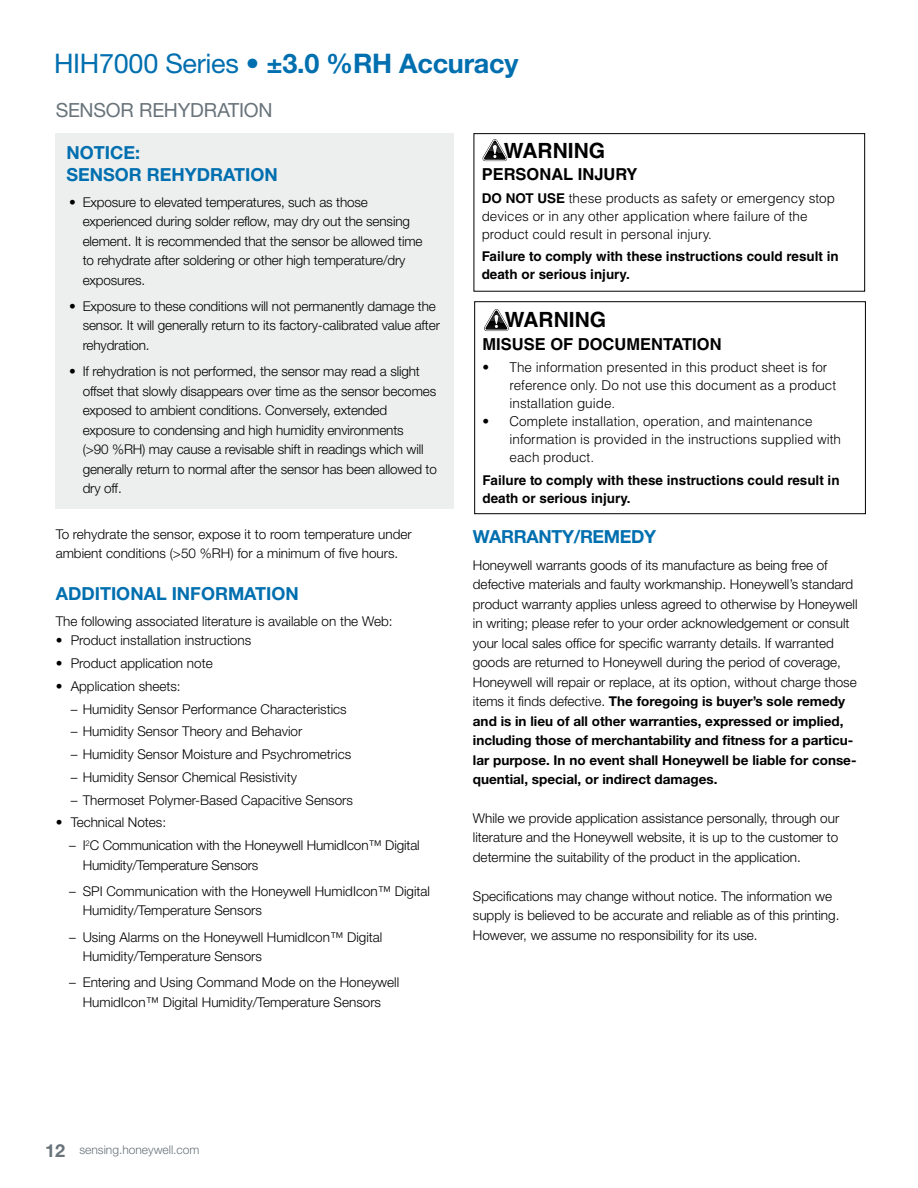
<style>
.page{position:relative;width:918px;height:1188px;background:#fff}
.page>*{position:absolute;margin:0;border:0;box-sizing:border-box;transform-origin:0 0}
.t1{font:700 27px "Helvetica Neue LT Std";letter-spacing:-.01em;color:#006faf}
.t2{font:700 21px "Helvetica LT Std";color:#000}
.t3{font:19.5px "Helvetica Neue LT Std";letter-spacing:-.015em;color:#68737a}
.t4{font:700 18px/21.6px "Helvetica Neue LT Std";color:#006faf}
.t5{font:700 16.5px "Helvetica LT Std";color:#000}
.t6{font:300 13.5px/19.5px "Helvetica Neue LT Std";color:#000}
.t7{font:300 13.5px/18px "Helvetica LT Std";color:#000}
.t8{font:700 13.5px/18px "Helvetica LT Std";color:#000}
.t9{font:300 12px "Helvetica Neue LT Std";color:#68737a}
.s1{font-weight:400}
.s2{font-weight:700}
.s3{font-weight:700;font-size:18px}
</style>
<div class="page">
<div style="left:55px;top:133px;width:399px;height:376px;background:#edeeee"></div>
<div style="left:474px;top:133px;width:391px;height:159px;border:1px solid #000"></div>
<div style="left:474px;top:301px;width:392px;height:213px;border:1px solid #000"></div>
<svg style="left:482px;top:139px;width:25px;height:22px"></svg>
<svg style="left:484px;top:309px;width:25px;height:22px"></svg>
<h1 class="t1" style="left:54px;top:47px;width:466px"><span class="s1">HIH7000 Series •</span> ±3.0 %RH Accuracy</h1>
<h3 class="t3" style="left:56px;top:99px;width:218px">SENSOR REHYDRATION</h3>
<h3 class="t4" style="left:67px;top:141px;width:210px">NOTICE:<br>SENSOR REHYDRATION</h3>
<p class="t6" style="left:83px;top:192px;width:341px;text-indent:-14px">• Exposure to elevated temperatures, such as those experienced during solder reflow, may dry out the sensing element. It is recommended that the sensor be allowed time to rehydrate after soldering or other high temperature/dry exposures.</p>
<p class="t6" style="left:83px;top:296px;width:359px;text-indent:-14px">• Exposure to these conditions will not permanently damage the sensor. It will generally return to its factory-calibrated value after rehydration.</p>
<p class="t6" style="left:83px;top:361px;width:356px;text-indent:-14px">• If rehydration is not performed, the sensor may read a slight offset that slowly disappears over time as the sensor becomes exposed to ambient conditions. Conversely, extended exposure to condensing and high humidity environments<br>(&gt;90 %RH) may cause a revisable shift in readings which will generally return to normal after the sensor has been allowed to dry off.</p>
<p class="t6" style="left:56px;top:524px;width:358px">To rehydrate the sensor, expose it to room temperature under ambient conditions (&gt;50 %RH) for a minimum of five hours.</p>
<h3 class="t4" style="left:56px;top:582px;width:242px">ADDITIONAL INFORMATION</h3>
<p class="t6" style="left:56px;top:611px;width:338px">The following associated literature is available on the Web:</p>
<p class="t6" style="left:56px;top:631px;width:197px">• Product installation instructions</p>
<p class="t6" style="left:56px;top:653px;width:159px">• Product application note</p>
<p class="t6" style="left:56px;top:676px;width:127px">• Application sheets:</p>
<p class="t6" style="left:71px;top:699px;width:278px">– Humidity Sensor Performance Characteristics</p>
<p class="t6" style="left:71px;top:721px;width:233px">– Humidity Sensor Theory and Behavior</p>
<p class="t6" style="left:71px;top:744px;width:282px">– Humidity Sensor Moisture and Psychrometrics</p>
<p class="t6" style="left:71px;top:767px;width:228px">– Humidity Sensor Chemical Resistivity</p>
<p class="t6" style="left:71px;top:790px;width:284px">– Thermoset Polymer-Based Capacitive Sensors</p>
<p class="t6" style="left:56px;top:812px;width:112px">• Technical Notes:</p>
<p class="t6" style="left:83px;top:835px;width:339px;text-indent:-14px">– I<sup>2</sup>C Communication with the Honeywell HumidIcon™ Digital<br>Humidity/Temperature Sensors</p>
<p class="t6" style="left:83px;top:881px;width:349px;text-indent:-14px">– SPI Communication with the Honeywell HumidIcon™ Digital<br>Humidity/Temperature Sensors</p>
<p class="t6" style="left:83px;top:927px;width:301px;text-indent:-14px">– Using Alarms on the Honeywell HumidIcon™ Digital<br>Humidity/Temperature Sensors</p>
<p class="t6" style="left:69px;top:972px;width:332px;text-align:center">– Entering and Using Command Mode on the Honeywell<br>HumidIcon™ Digital Humidity/Temperature Sensors</p>
<h2 class="t2" style="left:504px;top:138px;width:103px">WARNING</h2>
<p class="t5" style="left:482px;top:165px;width:157px">PERSONAL INJURY</p>
<p class="t7" style="left:482px;top:189px;width:355px"><span class="s2">DO NOT USE</span> these products as safety or emergency stop devices or in any other application where failure of the product could result in personal injury.</p>
<p class="t8" style="left:482px;top:247px;width:359px">Failure to comply with these instructions could result in death or serious injury.</p>
<h2 class="t2" style="left:505px;top:307px;width:103px">WARNING</h2>
<p class="t5" style="left:483px;top:334px;width:241px">MISUSE OF DOCUMENTATION</p>
<p class="t7" style="left:510px;top:358px;width:328px;text-indent:-27px">• The information presented in this product sheet is for reference only. Do not use this document as a product installation guide.</p>
<p class="t7" style="left:510px;top:412px;width:333px;text-indent:-27px">• Complete installation, operation, and maintenance information is provided in the instructions supplied with each product.</p>
<p class="t8" style="left:483px;top:471px;width:359px">Failure to comply with these instructions could result in death or serious injury.</p>
<h3 class="t4" style="left:473px;top:526px;width:79px">WARRANTY</h3>
<h3 class="t4" style="left:574px;top:526px;width:33px">/REMEDY</h3>
<p class="t6" style="left:473px;top:555px;width:386px">Honeywell warrants goods of its manufacture as being free of defective materials and faulty workmanship. Honeywell’s standard product warranty applies unless agreed to otherwise by Honeywell in writing; please refer to your order acknowledgement or consult your local sales office for specific warranty details. If warranted goods are returned to Honeywell during the period of coverage, Honeywell will repair or replace, at its option, without charge those items it finds defective. <span class="s2">The foregoing is buyer’s sole remedy and is in lieu of all other warranties, expressed or implied, including those of merchantability and fitness for a particu&shy;lar purpose. In no event shall Honeywell be liable for conse&shy;quential, special, or indirect damages.</span></p>
<p class="t6" style="left:473px;top:808px;width:368px;text-align:justify">While we provide application assistance personally, through our literature and the Honeywell website, it is up to the customer to determine the suitability of the product in the application.</p>
<p class="t6" style="left:473px;top:886px;width:368px">Specifications may change without notice. The information we supply is believed to be accurate and reliable as of this printing.<br>However, we assume no responsibility for its use.</p>
<p class="t9" style="left:45px;top:1143px;width:156px"><span class="s3">12</span> sensing.honeywell.com</p>
</div>
